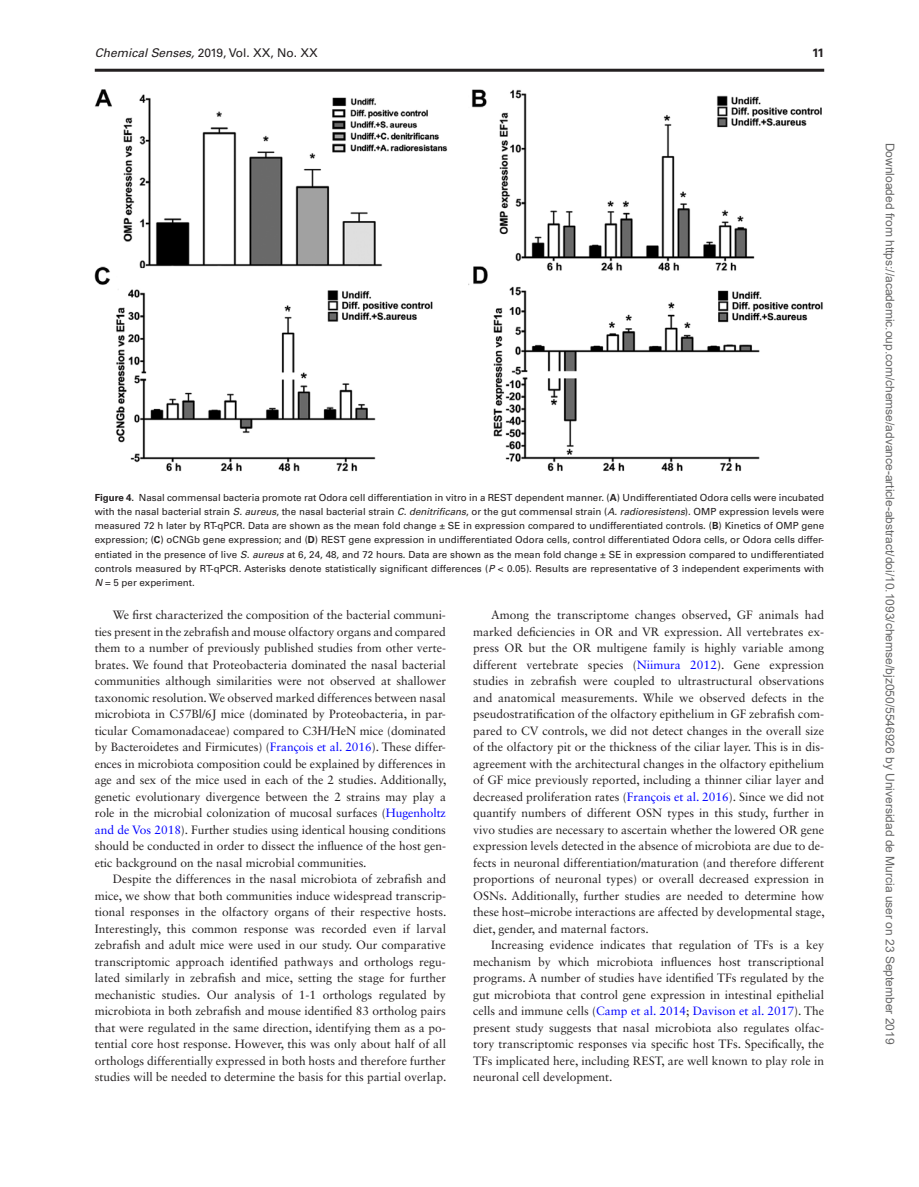
<style>
.page{position:relative;width:919px;height:1187px;background:#fff}
.page>*{position:absolute;margin:0;border:0;box-sizing:border-box;transform-origin:0 0}
.t1{font:12px/16.5px "Sabon LT Std";color:#231f20;text-align:justify}
.t2{font:12px "Arial";color:#666}
.t3{font:12px "Univers LT Std";color:#231f20}
.t4{font:700 12px "Univers LT Std";color:#231f20}
.t5{font:9.75px/14.2px "Univers LT Std";color:#231f20;text-align:justify}
.s1{font-style:italic}
.s2{font-weight:700}
.s3{color:#00f}
</style>
<div class="page">
<img style="left:95px;top:89px;width:728px;height:383px">
<hr style="left:95px;top:69px;width:729px;height:3px;background:#231f20">
<p class="t3" style="left:95px;top:45px;width:225px"><span class="s1">Chemical Senses,</span> 2019, Vol. XX, No. XX</p>
<p class="t4" style="left:812px;top:45px;width:14px">11</p>
<p class="t5" style="left:95px;top:490px;width:731px"><span class="s2">Figure 4.</span> Nasal commensal bacteria promote rat Odora cell differentiation in vitro in a REST dependent manner. (<span class="s2">A</span>) Undifferentiated Odora cells were incubated with the nasal bacterial strain <span class="s1">S. aureus</span>, the nasal bacterial strain <span class="s1">C. denitrificans</span>, or the gut commensal strain (<span class="s1">A. radioresistens</span>). OMP expression levels were measured 72 h later by RT-qPCR. Data are shown as the mean fold change ± SE in expression compared to undifferentiated controls. (<span class="s2">B</span>) Kinetics of OMP gene expression; (<span class="s2">C</span>) oCNGb gene expression; and (<span class="s2">D</span>) REST gene expression in undifferentiated Odora cells, control differentiated Odora cells, or Odora cells differ&shy;entiated in the presence of live <span class="s1">S. aureus</span> at 6, 24, 48, and 72 hours. Data are shown as the mean fold change ± SE in expression compared to undifferentiated controls measured by RT-qPCR. Asterisks denote statistically significant differences (<span class="s1">P</span> &lt; 0.05). Results are representative of 3 independent experiments with <span class="s1">N</span> = 5 per experiment.</p>
<p class="t1" style="left:95px;top:606px;width:353px;text-indent:18px">We first characterized the composition of the bacterial communi&shy;ties present in the zebrafish and mouse olfactory organs and compared them to a number of previously published studies from other verte&shy;brates. We found that Proteobacteria dominated the nasal bacterial communities although similarities were not observed at shallower taxonomic resolution. We observed marked differences between nasal microbiota in C57Bl/6J mice (dominated by Proteobacteria, in par&shy;ticular Comamonadaceae) compared to C3H/HeN mice (dominated by Bacteroidetes and Firmicutes) (<span class="s3">François et al. 2016</span>). These differ&shy;ences in microbiota composition could be explained by differences in age and sex of the mice used in each of the 2 studies. Additionally, genetic evolutionary divergence between the 2 strains may play a role in the microbial colonization of mucosal surfaces (<span class="s3">Hugenholtz and de Vos 2018</span>). Further studies using identical housing conditions should be conducted in order to dissect the influence of the host gen&shy;etic background on the nasal microbial communities.</p>
<p class="t1" style="left:95px;top:870px;width:353px;text-indent:18px">Despite the differences in the nasal microbiota of zebrafish and mice, we show that both communities induce widespread transcrip&shy;tional responses in the olfactory organs of their respective hosts.<br>Interestingly, this common response was recorded even if larval zebrafish and adult mice were used in our study. Our comparative transcriptomic approach identified pathways and orthologs regu&shy;lated similarly in zebrafish and mice, setting the stage for further mechanistic studies. Our analysis of 1-1 orthologs regulated by microbiota in both zebrafish and mouse identified 83 ortholog pairs that were regulated in the same direction, identifying them as a po&shy;tential core host response. However, this was only about half of all orthologs differentially expressed in both hosts and therefore further studies will be needed to determine the basis for this partial overlap.</p>
<p class="t1" style="left:473px;top:606px;width:353px;text-indent:18px">Among the transcriptome changes observed, GF animals had marked deficiencies in OR and VR expression. All vertebrates ex&shy;press OR but the OR multigene family is highly variable among different vertebrate species (<span class="s3">Niimura 2012</span>). Gene expression studies in zebrafish were coupled to ultrastructural observations and anatomical measurements. While we observed defects in the pseudostratification of the olfactory epithelium in GF zebrafish com&shy;pared to CV controls, we did not detect changes in the overall size of the olfactory pit or the thickness of the ciliar layer. This is in dis&shy;agreement with the architectural changes in the olfactory epithelium of GF mice previously reported, including a thinner ciliar layer and decreased proliferation rates (<span class="s3">François et al. 2016</span>). Since we did not quantify numbers of different OSN types in this study, further in vivo studies are necessary to ascertain whether the lowered OR gene expression levels detected in the absence of microbiota are due to de&shy;fects in neuronal differentiation/maturation (and therefore different proportions of neuronal types) or overall decreased expression in OSNs. Additionally, further studies are needed to determine how these host–microbe interactions are affected by developmental stage, diet, gender, and maternal factors.</p>
<p class="t1" style="left:473px;top:936px;width:353px;text-indent:18px">Increasing evidence indicates that regulation of TFs is a key mechanism by which microbiota influences host transcriptional programs. A number of studies have identified TFs regulated by the gut microbiota that control gene expression in intestinal epithelial cells and immune cells (<span class="s3">Camp et al. 2014</span>; <span class="s3">Davison et al. 2017</span>). The present study suggests that nasal microbiota also regulates olfac&shy;tory transcriptomic responses via specific host TFs. Specifically, the TFs implicated here, including REST, are well known to play role in neuronal cell development.</p>
<p class="t2" style="left:894px;top:142px;width:903px;rotate:90deg">Downloaded from https://academic.oup.com/chemse/advance-article-abstract/doi/10.1093/chemse/bjz050/5546926 by Universidad de Murcia user on 23 September 2019</p>
</div>
